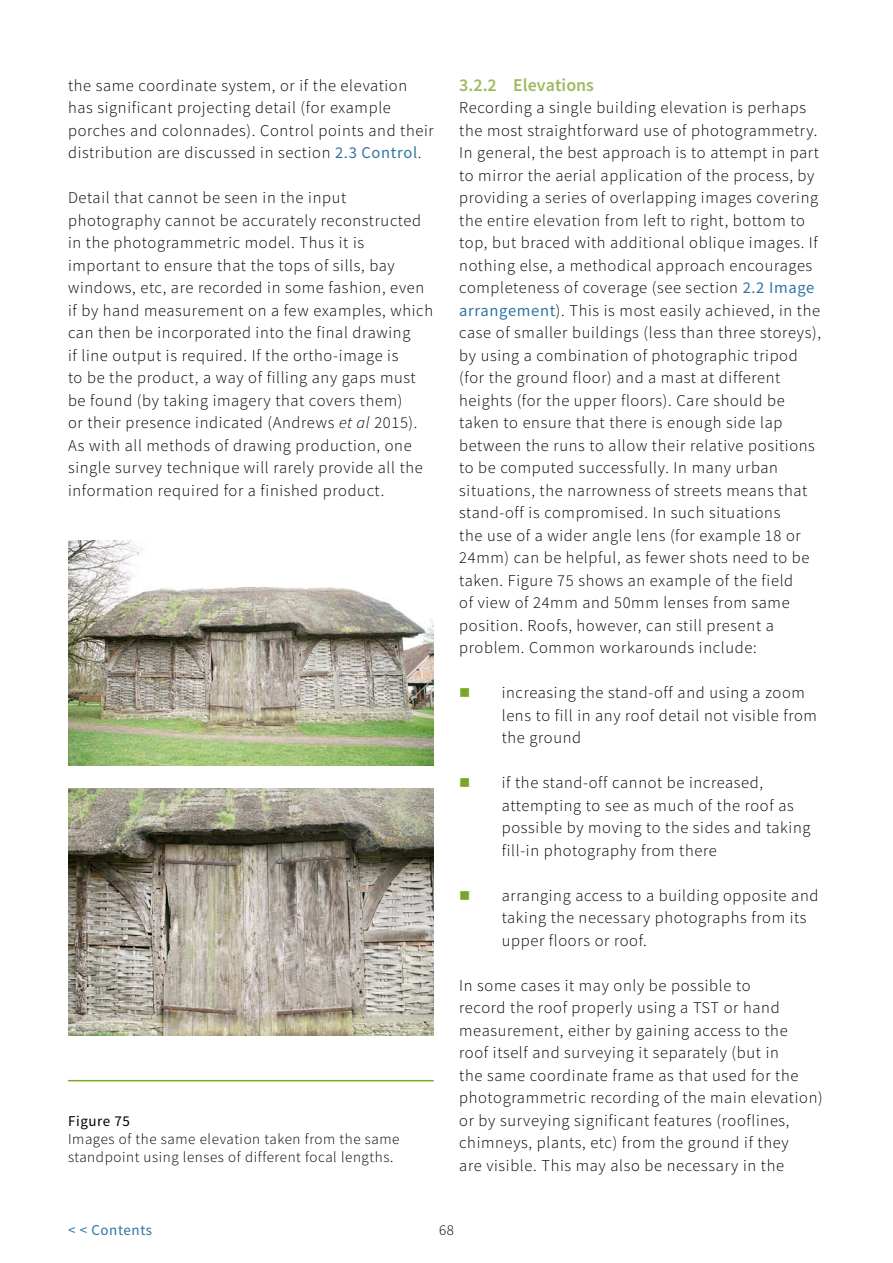
<style>
.page{position:relative;width:893px;height:1263px;background:#fff}
.page>*{position:absolute;margin:0;border:0;box-sizing:border-box;transform-origin:0 0}
.t1{font:600 18px "Source Sans Pro";color:#a0b95e}
.t2{font:300 16.5px/22.5px "Source Sans Pro";letter-spacing:.04em;color:#000}
.t3{font:300 15px/18px "Source Sans Pro";letter-spacing:.04em;color:#000}
.t4{font:15px "Source Sans Pro";letter-spacing:.04em;color:#3174a4}
.t5{font:15px "Source Sans Pro";letter-spacing:.04em;color:#000}
.s1{font-weight:400;color:#3174a4}
.s2{font-style:italic}
</style>
<div class="page">
<hr style="left:68px;top:1080px;width:366px;height:1px;background:#79a629">
<img style="left:68px;top:541px;width:366px;height:225px">
<img style="left:68px;top:788px;width:366px;height:248px">
<p class="t2" style="left:68px;top:74px;width:341px">the same coordinate system, or if the elevation</p>
<p class="t2" style="left:68px;top:96px;width:367px">has significant projecting detail (for example porches and colonnades). Control points and their distribution are discussed in section <span class="s1">2.3 Control</span>.</p>
<p class="t2" style="left:68px;top:186px;width:366px">Detail that cannot be seen in the input photography cannot be accurately reconstructed in the photogrammetric model. Thus it is important to ensure that the tops of sills, bay windows, etc, are recorded in some fashion, even if by hand measurement on a few examples, which can then be incorporated into the final drawing<br>if line output is required. If the ortho-image is<br>to be the product, a way of filling any gaps must be found (by taking imagery that covers them)<br>or their presence indicated (Andrews <span class="s2">et al</span> 2015).<br>As with all methods of drawing production, one single survey technique will rarely provide all the information required for a finished product.</p>
<p class="t5" style="left:68px;top:1111px;width:64px">Figure 75</p>
<p class="t3" style="left:68px;top:1130px;width:333px">Images of the same elevation taken from the same standpoint using lenses of different focal lengths.</p>
<h4 class="t1" style="left:459px;top:73px;width:136px">3.2.2 Elevations</h4>
<p class="t2" style="left:459px;top:96px;width:363px">Recording a single building elevation is perhaps the most straightforward use of photogrammetry.<br>In general, the best approach is to attempt in part to mirror the aerial application of the process, by providing a series of overlapping images covering the entire elevation from left to right, bottom to top, but braced with additional oblique images. If nothing else, a methodical approach encourages completeness of coverage (see section <span class="s1">2.2 Image arrangement</span>). This is most easily achieved, in the case of smaller buildings (less than three storeys), by using a combination of photographic tripod (for the ground floor) and a mast at different heights (for the upper floors). Care should be taken to ensure that there is enough side lap between the runs to allow their relative positions to be computed successfully. In many urban situations, the narrowness of streets means that stand-off is compromised. In such situations<br>the use of a wider angle lens (for example 18 or 24mm) can be helpful, as fewer shots need to be taken. Figure 75 shows an example of the field<br>of view of 24mm and 50mm lenses from same position. Roofs, however, can still present a problem. Common workarounds include:</p>
<p class="t2" style="left:502px;top:681px;width:317px">increasing the stand-off and using a zoom lens to fill in any roof detail not visible from the ground</p>
<p class="t2" style="left:502px;top:771px;width:310px">if the stand-off cannot be increased, attempting to see as much of the roof as possible by moving to the sides and taking fill-in photography from there</p>
<p class="t2" style="left:502px;top:884px;width:318px">arranging access to a building opposite and taking the necessary photographs from its upper floors or roof.</p>
<p class="t2" style="left:459px;top:974px;width:365px">In some cases it may only be possible to<br>record the roof properly using a TST or hand measurement, either by gaining access to the<br>roof itself and surveying it separately (but in<br>the same coordinate frame as that used for the photogrammetric recording of the main elevation) or by surveying significant features (rooflines, chimneys, plants, etc) from the ground if they<br>are visible. This may also be necessary in the</p>
<p class="t4" style="left:68px;top:1220px;width:86px">&lt; &lt; Contents</p>
<p class="t3" style="left:439px;top:1220px;width:16px">68</p>
</div>
